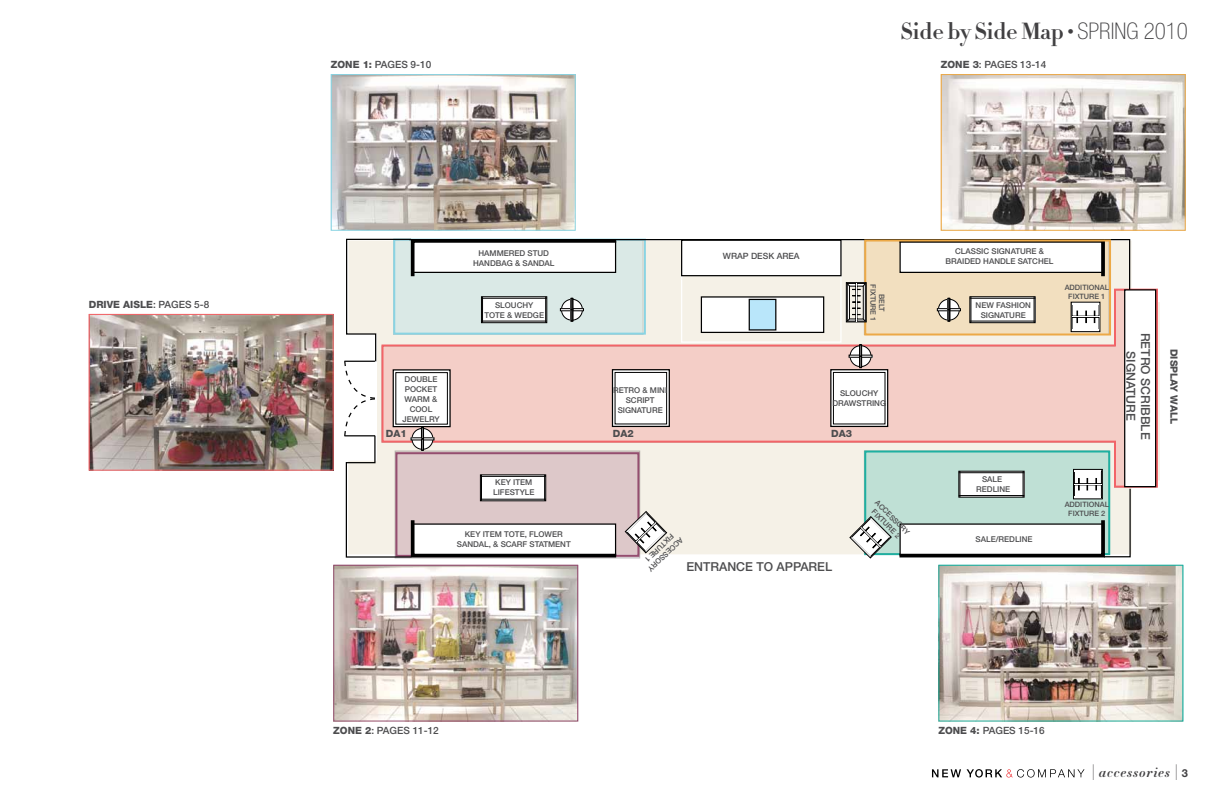
<style>
.page{position:relative;width:1224px;height:792px;background:#fff}
.page>*{position:absolute;margin:0;border:0;box-sizing:border-box;transform-origin:0 0}
.t1{font:23px "Didot HTF B06 Bold";letter-spacing:-.01em;color:#414042}
.t2{font:14px "Didot HTF B11 Bold Ital";letter-spacing:.05em;color:#414042}
.t3{font:500 12.4px/14.8px "Helvetica Neue";color:#4d4d4f;text-align:center}
.t4{font:800 10px "Helvetica Neue";color:#4d4d4f}
.t5{font:500 10px "Helvetica Neue";color:#4d4d4f}
.t6{font:500 8.6px "Helvetica Neue";color:#4d4d4f}
.t7{font:500 8px/10px "Helvetica Neue";color:#4d4d4f;text-align:center}
.t8{font:500 7.4px/8.9px "Helvetica Neue";color:#4d4d4f}
.s1{font-weight:500}
.s2{font-family:"Helvetica Neue";font-weight:100;font-stretch:condensed;font-size:13px}
.s3{font-family:"Helvetica Neue";font-weight:100;font-stretch:condensed}
.s4{font-family:"Helvetica Neue";font-weight:900;font-stretch:condensed;font-size:22px}
.s5{font-family:"Helvetica Neue";font-weight:700;font-size:11px}
</style>
<div class="page">
<svg style="left:684px;top:241px;width:476px;height:313px;fill:#f5f1e7"></svg>
<svg style="left:684px;top:288px;width:475px;height:201px;background:#edd3cc"></svg>
<div style="left:864px;top:241px;width:245px;height:94px;background:#f2dfbf"></div>
<div style="left:831px;top:370px;width:57px;height:56px;background:linear-gradient(to right,#868686,#858585)"></div>
<div style="left:830px;top:369px;width:58px;height:58px;border:1px solid #000"></div>
<div style="left:833px;top:372px;width:52px;height:52px;background:#fff"></div>
<div style="left:833px;top:372px;width:52px;height:52px;border:1px solid #000"></div>
<div style="left:1071px;top:302px;width:29px;height:30px;border:1px solid #000"></div>
<div style="left:1072px;top:303px;width:27px;height:13px;background:#fff"></div>
<div style="left:1072px;top:317px;width:27px;height:13px;background:#fff"></div>
<svg style="left:1072px;top:311px;width:27px;height:12px"></svg>
<svg style="left:1072px;top:330px;width:27px;height:1px"></svg>
<div style="left:1073px;top:469px;width:30px;height:30px;border:1px solid #000"></div>
<div style="left:970px;top:297px;width:65px;height:26px;background:#fff"></div>
<div style="left:970px;top:297px;width:65px;height:26px;border:1px solid #000"></div>
<svg style="left:971px;top:297px;width:1px;height:26px"></svg>
<hr style="left:970px;top:321px;width:65px;height:1px;background:#000">
<svg style="left:1034px;top:297px;width:1px;height:26px"></svg>
<hr style="left:970px;top:298px;width:65px;height:1px;background:#000">
<svg style="left:938px;top:299px;width:21px;height:21px"></svg>
<div style="left:938px;top:299px;width:21px;height:21px;border:1px solid #000;border-radius:50%"></div>
<div style="left:937px;top:308px;width:24px;height:3px;border:1px solid #000"></div>
<div style="left:948px;top:298px;width:2px;height:23px;border:1px solid #000"></div>
<div style="left:1125px;top:290px;width:31px;height:197px;background:#fff"></div>
<div style="left:1124px;top:289px;width:32px;height:198px;border:1px solid #000"></div>
<svg style="left:899px;top:239px;width:232px;height:52px"></svg>
<div style="left:681px;top:239px;width:161px;height:104px;border:1px solid #fff"></div>
<hr style="left:409px;top:239px;width:506px;height:1px;background:#000">
<div style="left:701px;top:297px;width:123px;height:35px;background:#fff"></div>
<div style="left:701px;top:296px;width:123px;height:37px;border:1px solid #000"></div>
<div style="left:682px;top:240px;width:159px;height:36px;background:#fff"></div>
<div style="left:681px;top:240px;width:161px;height:36px;border:1px solid #000"></div>
<div style="left:749px;top:299px;width:27px;height:31px;background:#b9e6fa"></div>
<div style="left:749px;top:299px;width:27px;height:32px;border:1px solid #000"></div>
<svg style="left:850px;top:346px;width:21px;height:21px"></svg>
<div style="left:850px;top:346px;width:21px;height:21px;border:1px solid #000;border-radius:50%"></div>
<svg style="left:859px;top:345px;width:3px;height:23px"></svg>
<div style="left:864px;top:240px;width:247px;height:96px;border:2px solid #eca947"></div>
<div style="left:846px;top:282px;width:20px;height:40px;border:1px solid #000"></div>
<svg style="left:847px;top:283px;width:19px;height:39px"></svg>
<hr style="left:856px;top:283px;width:1px;height:39px;background:#fff">
<svg style="left:932px;top:769px;width:29px;height:8px"></svg>
<svg style="left:967px;top:769px;width:118px;height:9px"></svg>
<img style="left:940px;top:567px;width:241px;height:153px">
<img style="left:943px;top:76px;width:241px;height:153px">
<img style="left:335px;top:567px;width:241px;height:153px">
<img style="left:333px;top:76px;width:241px;height:153px">
<img style="left:91px;top:316px;width:241px;height:153px">
<div style="left:938px;top:565px;width:245px;height:157px;border:1px solid #1eb0a1"></div>
<div style="left:941px;top:74px;width:245px;height:157px;border:1px solid #eca947"></div>
<div style="left:333px;top:565px;width:245px;height:157px;border:1px solid #944e6f"></div>
<div style="left:331px;top:74px;width:245px;height:157px;border:1px solid #89d4e3"></div>
<div style="left:89px;top:314px;width:245px;height:157px;border:1px solid #f26468"></div>
<svg style="left:850px;top:470px;width:281px;height:89px"></svg>
<svg style="left:344px;top:238px;width:340px;height:321px"></svg>
<p class="t4" style="left:89px;top:299px;width:78px">DRIVE AISLE<span class="s1">: PAG</span></p>
<p class="t5" style="left:179px;top:299px;width:32px">ES 5-8</p>
<h1 class="t1" style="left:900px;top:17px;width:289px">Side by Side Map <span class="s2">•</span> <span class="s3">SPRI NG 2010</span></h1>
<p class="t4" style="left:331px;top:59px;width:52px">ZONE 1: <span class="s1">PAG</span></p>
<p class="t5" style="left:395px;top:59px;width:38px">ES 9-10</p>
<p class="t4" style="left:941px;top:59px;width:51px">ZONE 3<span class="s1">: PAG</span></p>
<p class="t5" style="left:1005px;top:59px;width:43px">ES 13-14</p>
<p class="t7" style="left:473px;top:248px;width:83px;text-align:left;text-indent:5px">HAMMERED STUD<br>HANDBAG &amp; SANDAL</p>
<p class="t7" style="left:484px;top:300px;width:60px">SLOUCHY<br>TOTE &amp; WEDGE</p>
<p class="t6" style="left:723px;top:250px;width:41px">WRAP DESK</p>
<p class="t6" style="left:777px;top:250px;width:25px">AREA</p>
<p class="t8" style="left:886px;top:284px;width:39px;text-align:center;rotate:90deg">BELT<br>FIXTURE 1</p>
<p class="t7" style="left:946px;top:246px;width:100px;text-align:left;text-indent:10px">CLASSIC SIGNATURE &amp;<br>BRAIDED</p>
<p class="t7" style="left:983px;top:256px;width:72px">HANDLE SATCHE L</p>
<p class="t7" style="left:976px;top:300px;width:57px">NEW FASHI ON<br>SIGNATURE</p>
<p class="t8" style="left:1068px;top:283px;width:39px;text-indent:-4px">ADDITIONAL<br>FIXTURE 1</p>
<p class="t7" style="left:405px;top:374px;width:34px">DOUBLE</p>
<p class="t7" style="left:405px;top:384px;width:34px">POCKET</p>
<p class="t7" style="left:405px;top:394px;width:34px">WARM &amp;</p>
<p class="t7" style="left:410px;top:404px;width:24px">COOL</p>
<p class="t7" style="left:402px;top:414px;width:11px">JEWE</p>
<p class="t7" style="left:424px;top:414px;width:17px">LRY</p>
<p class="t7" style="left:613px;top:385px;width:54px">RETRO &amp; MINI<br>SCRIPT<br>SIGNATURE</p>
<p class="t7" style="left:832px;top:388px;width:55px">SLOUCHY<br>DRAWSTRING</p>
<p class="t4" style="left:386px;top:428px;width:22px">DA 1</p>
<p class="t4" style="left:613px;top:428px;width:22px">DA2</p>
<p class="t4" style="left:831px;top:428px;width:22px">DA3</p>
<p class="t7" style="left:493px;top:477px;width:41px;text-align:left">KEY ITEM<br>LIFES</p>
<p class="t7" style="left:515px;top:487px;width:20px">TYLE</p>
<p class="t7" style="left:976px;top:474px;width:36px">SALE<br>REDLINE</p>
<p class="t8" style="left:882px;top:501px;width:39px;text-indent:12px;rotate:45deg">ESSORY<br>FIXTURE 2</p>
<p class="t7" style="left:457px;top:529px;width:115px">KEY ITEM TOTE, FLOWER<br>SANDAL, &amp; SCARF STATMENT</p>
<p class="t7" style="left:976px;top:534px;width:59px">SALE/REDLINE</p>
<p class="t6" style="left:564px;top:540px;width:47px;rotate:-180deg">ZONE WT O</p>
<p class="t8" style="left:682px;top:545px;width:39px;text-indent:12px;rotate:136deg">ESSORY<br>FIXTURE 1</p>
<h3 class="t3" style="left:686px;top:559px;width:147px">ENTRANCE TO APPAREL</h3>
<p class="t8" style="left:1068px;top:500px;width:39px;text-indent:-4px">ADDITIONAL<br>FIXTURE 2</p>
<h3 class="t3" style="left:1153px;top:333px;width:107px;rotate:90deg">RETRO SCRIBBLE<br>SIGNATURE</h3>
<p class="t4" style="left:1180px;top:349px;width:77px;rotate:90deg">DISPLAY WALL</p>
<p class="t4" style="left:333px;top:724px;width:51px">ZONE 2<span class="s1">: PAG</span></p>
<p class="t5" style="left:397px;top:724px;width:43px">ES 11-12</p>
<p class="t4" style="left:938px;top:724px;width:52px">ZONE 4: <span class="s1">PAG</span></p>
<p class="t5" style="left:1003px;top:724px;width:43px">ES 15-16</p>
<h2 class="t2" style="left:1092px;top:763px;width:98px"><span class="s4">I</span> accessories <span class="s4">I</span> <span class="s5">3</span></h2>
</div>
